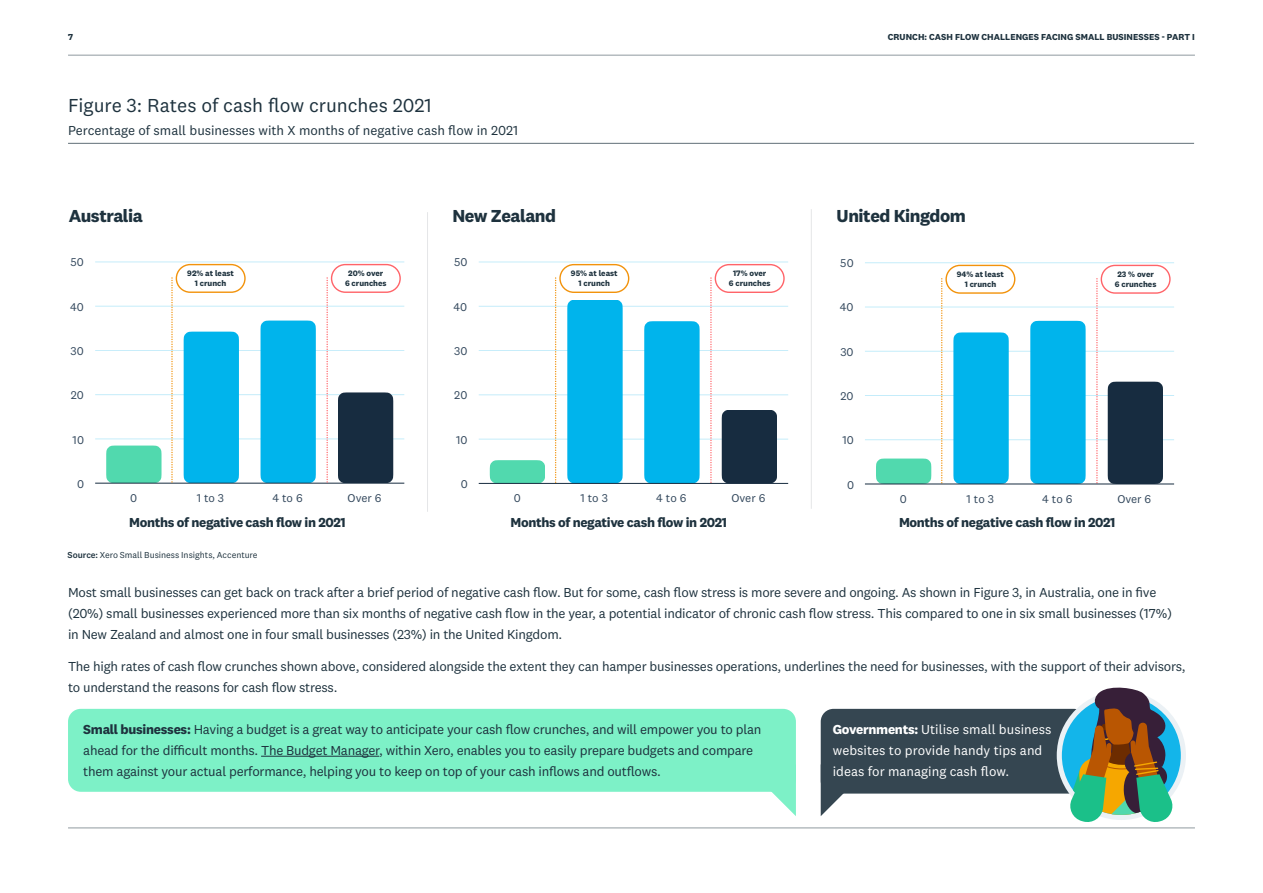
<style>
.page{position:relative;width:1263px;height:893px;background:#fff}
.page>*{position:absolute;margin:0;border:0;box-sizing:border-box;transform-origin:0 0}
.t1{font:19.5px "National 2";color:#1e323e}
.t2{font:700 18px "National 2";letter-spacing:-.025em;color:#1e323e}
.t3{font:13.5px/21px "National 2";letter-spacing:-.02em;color:#1e323e}
.t4{font:700 13.5px "National 2";letter-spacing:-.025em;color:#1e323e}
.t5{font:13.5px/21px "National 2";color:#fff}
.t6{font:13.5px "National 2";color:#1e323e}
.t7{font:11.7px "National 2";color:#31465b}
.t8{font:700 9px "National 2";letter-spacing:.005em;color:#1e323e}
.t9{font:9px "National 2";letter-spacing:-.005em;color:#1e323e}
.t10{font:700 8.25px/9.9px "National 2";color:#1e323e;text-align:center}
.s1{font-weight:500}
.s2{font-weight:700}
</style>
<div class="page">
<hr style="left:68px;top:828px;width:1127px;height:1px;background:#1e323e">
<hr style="left:68px;top:55px;width:1127px;height:1px;background:#1e323e">
<svg style="left:772px;top:783px;width:24px;height:33px"></svg>
<svg style="left:821px;top:785px;width:22px;height:31px"></svg>
<hr style="left:68px;top:143px;width:1126px;height:1px;background:#616f78">
<div style="left:68px;top:709px;width:728px;height:83px;background:#7df1c7;border-radius:13px"></div>
<div style="left:821px;top:709px;width:265px;height:85px;background:#354651;border-radius:13px"></div>
<hr style="left:261px;top:756px;width:118px;height:1px;background:#1e323e">
<hr style="left:427px;top:212px;width:1px;height:300px;background:#797e85">
<hr style="left:811px;top:209px;width:1px;height:300px;background:#797e85">
<hr style="left:95px;top:439px;width:309px;height:1px;background:#89daf5">
<hr style="left:95px;top:394px;width:309px;height:1px;background:#89daf5">
<hr style="left:95px;top:350px;width:309px;height:1px;background:#89daf5">
<hr style="left:95px;top:306px;width:309px;height:1px;background:#89daf5">
<hr style="left:95px;top:262px;width:309px;height:1px;background:#89daf5">
<div style="left:338px;top:392px;width:55px;height:91px;background:#172c40"></div>
<div style="left:260px;top:321px;width:56px;height:162px;background:#00b4ec"></div>
<div style="left:184px;top:332px;width:55px;height:151px;background:#00b4ec"></div>
<svg style="left:106px;top:446px;width:56px;height:37px;background:#55d8af"></svg>
<hr style="left:95px;top:483px;width:309px;height:1px;background:#172c40">
<div style="left:331px;top:264px;width:70px;height:29px;border:1px solid #ff6469;border-radius:14px"></div>
<svg style="left:171px;top:278px;width:2px;height:204px"></svg>
<div style="left:176px;top:264px;width:70px;height:29px;border:1px solid #f2930c;border-radius:14px"></div>
<svg style="left:326px;top:278px;width:2px;height:204px"></svg>
<hr style="left:479px;top:439px;width:309px;height:1px;background:#89daf5">
<hr style="left:479px;top:394px;width:309px;height:1px;background:#89daf5">
<hr style="left:479px;top:350px;width:309px;height:1px;background:#89daf5">
<hr style="left:479px;top:306px;width:309px;height:1px;background:#89daf5">
<hr style="left:479px;top:262px;width:309px;height:1px;background:#89daf5">
<div style="left:722px;top:410px;width:55px;height:73px;background:#172c40"></div>
<div style="left:644px;top:321px;width:56px;height:162px;background:#00b4ec"></div>
<div style="left:567px;top:300px;width:56px;height:183px;background:#00b4ec"></div>
<svg style="left:490px;top:460px;width:55px;height:23px"></svg>
<svg style="left:555px;top:278px;width:1px;height:205px"></svg>
<div style="left:559px;top:264px;width:70px;height:29px;border:1px solid #f2930c;border-radius:14px"></div>
<svg style="left:710px;top:278px;width:2px;height:205px"></svg>
<hr style="left:479px;top:483px;width:309px;height:1px;background:#172c40">
<div style="left:715px;top:264px;width:70px;height:29px;border:1px solid #ff6469;border-radius:14px"></div>
<hr style="left:865px;top:439px;width:309px;height:1px;background:#89daf5">
<hr style="left:865px;top:395px;width:309px;height:1px;background:#89daf5">
<hr style="left:865px;top:351px;width:309px;height:1px;background:#89daf5">
<hr style="left:865px;top:307px;width:309px;height:1px;background:#89daf5">
<hr style="left:865px;top:262px;width:309px;height:1px;background:#89daf5">
<div style="left:1108px;top:382px;width:55px;height:102px;background:#172c40"></div>
<div style="left:1030px;top:321px;width:55px;height:163px;background:#00b4ec"></div>
<div style="left:953px;top:332px;width:56px;height:152px;background:#00b4ec"></div>
<svg style="left:876px;top:459px;width:55px;height:25px"></svg>
<svg style="left:941px;top:279px;width:1px;height:204px"></svg>
<div style="left:945px;top:265px;width:70px;height:29px;border:1px solid #f2930c;border-radius:14px"></div>
<svg style="left:1096px;top:279px;width:2px;height:204px"></svg>
<div style="left:1101px;top:265px;width:69px;height:29px;border:1px solid #ff6469;border-radius:14px"></div>
<hr style="left:865px;top:484px;width:309px;height:1px;background:#172c40">
<svg style="left:1057px;top:687px;width:129px;height:135px"></svg>
<p class="t8" style="left:68px;top:32px;width:6px">7</p>
<p class="t8" style="left:888px;top:32px;width:309px">CRUNCH: CASH FLOW CHALLENGES FACING SMALL BUSINESSES - PART I</p>
<h1 class="t1" style="left:68px;top:94px;width:365px">Figure 3: Rates of cash flow crunches 2021</h1>
<p class="t6" style="left:68px;top:122px;width:452px">Percentage of small businesses with X months of negative cash flow in 2021</p>
<h2 class="t2" style="left:69px;top:205px;width:76px">Australia</h2>
<h2 class="t2" style="left:837px;top:205px;width:131px">United Kingdom</h2>
<h2 class="t2" style="left:452px;top:205px;width:105px">New Zealand</h2>
<p class="t7" style="left:71px;top:255px;width:15px">50</p>
<p class="t7" style="left:454px;top:255px;width:15px">50</p>
<p class="t7" style="left:840px;top:256px;width:15px">50</p>
<p class="t10" style="left:187px;top:268px;width:48px">92% at least<br>1 crunch</p>
<p class="t10" style="left:571px;top:268px;width:48px">95% at least<br>1 crunch</p>
<p class="t10" style="left:345px;top:268px;width:43px">20% over<br>6 crunches</p>
<p class="t10" style="left:729px;top:268px;width:43px">17% over<br>6 crunches</p>
<p class="t10" style="left:957px;top:269px;width:49px">94% at least<br>1 crunch</p>
<p class="t10" style="left:1115px;top:269px;width:43px">23 % over<br>6 crunches</p>
<p class="t7" style="left:70px;top:300px;width:15px">40</p>
<p class="t7" style="left:453px;top:300px;width:15px">40</p>
<p class="t7" style="left:840px;top:300px;width:15px">40</p>
<p class="t7" style="left:71px;top:344px;width:15px">30</p>
<p class="t7" style="left:454px;top:344px;width:15px">30</p>
<p class="t7" style="left:840px;top:345px;width:15px">30</p>
<p class="t7" style="left:71px;top:388px;width:15px">20</p>
<p class="t7" style="left:454px;top:388px;width:15px">20</p>
<p class="t7" style="left:840px;top:389px;width:15px">20</p>
<p class="t7" style="left:73px;top:433px;width:13px">10</p>
<p class="t7" style="left:456px;top:433px;width:13px">10</p>
<p class="t7" style="left:842px;top:433px;width:13px">10</p>
<p class="t7" style="left:77px;top:477px;width:9px">0</p>
<p class="t7" style="left:461px;top:477px;width:9px">0</p>
<p class="t7" style="left:847px;top:478px;width:9px">0</p>
<p class="t7" style="left:130px;top:491px;width:9px">0</p>
<p class="t7" style="left:197px;top:491px;width:29px">1 to 3</p>
<p class="t7" style="left:272px;top:491px;width:32px">4 to 6</p>
<p class="t7" style="left:348px;top:491px;width:35px">Over 6</p>
<p class="t7" style="left:514px;top:491px;width:9px">0</p>
<p class="t7" style="left:580px;top:491px;width:29px">1 to 3</p>
<p class="t7" style="left:656px;top:491px;width:32px">4 to 6</p>
<p class="t7" style="left:731px;top:491px;width:35px">Over 6</p>
<p class="t7" style="left:900px;top:492px;width:9px">0</p>
<p class="t7" style="left:966px;top:492px;width:29px">1 to 3</p>
<p class="t7" style="left:1042px;top:492px;width:32px">4 to 6</p>
<p class="t7" style="left:1117px;top:492px;width:35px">Over 6</p>
<p class="t4" style="left:129px;top:514px;width:218px">Months of negative cash flow in 2021</p>
<p class="t4" style="left:510px;top:514px;width:218px">Months of negative cash flow in 2021</p>
<p class="t4" style="left:899px;top:514px;width:218px">Months of negative cash flow in 2021</p>
<p class="t9" style="left:68px;top:550px;width:192px"><span class="s1">Source:</span> Xero Small Business Insights, Accenture</p>
<p class="t3" style="left:68px;top:582px;width:1105px">Most small businesses can get back on track after a brief period of negative cash flow. But for some, cash flow stress is more severe and ongoing. As shown in Figure 3, in Australia, one in five (20%) small businesses experienced more than six months of negative cash flow in the year, a potential indicator of chronic cash flow stress. This compared to one in six small businesses (17%) in New Zealand and almost one in four small businesses (23%) in the United Kingdom.</p>
<p class="t3" style="left:68px;top:655px;width:1119px">The high rates of cash flow crunches shown above, considered alongside the extent they can hamper businesses operations, underlines the need for businesses, with the support of their advisors, to understand the reasons for cash flow stress.</p>
<p class="t3" style="left:83px;top:718px;width:680px"><span class="s2">Small businesses:</span> Having a budget is a great way to anticipate your cash flow crunches, and will empower you to plan ahead for the difficult months. The Budget Manager, within Xero, enables you to easily prepare budgets and compare them against your actual performance, helping you to keep on top of your cash inflows and outflows.</p>
<p class="t5" style="left:833px;top:718px;width:220px"><span class="s2">Governments:</span> Utilise small business websites to provide handy tips and ideas for managing cash flow.</p>
</div>
